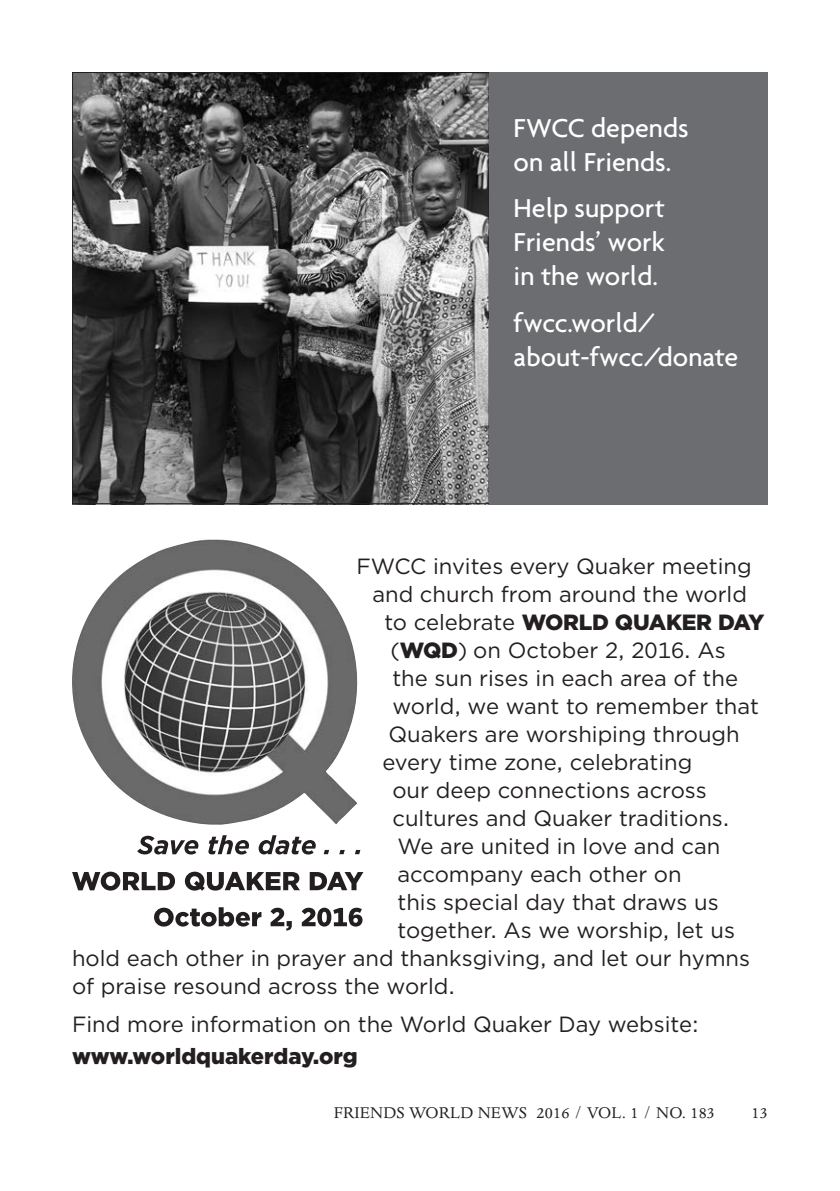
<style>
.page{position:relative;width:840px;height:1191px;background:#fff}
.page>*{position:absolute;margin:0;border:0;box-sizing:border-box;transform-origin:0 0}
.t1{font:500 28px/34px "Agenda";color:#fff}
.t2{font:22px "Gotham";color:#231f20}
.t3{font:900 22px "Gotham";letter-spacing:-.01em;color:#231f20}
.t4{font:18px "Dante MT Std";letter-spacing:.01em;color:#231f20}
.s1{font-weight:400}
.s2{font-weight:900}
</style>
<div class="page">
<img style="left:72px;top:539px;width:286px;height:286px">
<svg style="left:154px;top:907px;width:208px;height:23px"></svg>
<svg style="left:72px;top:871px;width:291px;height:19px"></svg>
<svg style="left:137px;top:835px;width:223px;height:19px"></svg>
<img style="left:74px;top:74px;width:413px;height:428px">
<div style="left:489px;top:72px;width:278px;height:432px;background:#6c6d70"></div>
<p class="t1" style="left:513px;top:111px;width:176px">FWCC depends on all Friends.</p>
<p class="t1" style="left:513px;top:191px;width:153px;text-align:justify">Help support Friends’ work in the world.</p>
<p class="t1" style="left:513px;top:305px;width:226px">fwcc.world/ about-fwcc/donate</p>
<p class="t2" style="left:356px;top:552px;width:396px">FWCC invites every Quaker meeting</p>
<p class="t2" style="left:372px;top:580px;width:376px">and church from around the world</p>
<p class="t3" style="left:384px;top:607px;width:381px"><span class="s1">to celebrate</span> WORLD QUAKER DAY</p>
<p class="t2" style="left:390px;top:636px;width:337px">(<span class="s2">WQD</span>) on October 2, 2016. As</p>
<p class="t2" style="left:392px;top:664px;width:347px">the sun rises in each area of the</p>
<p class="t2" style="left:392px;top:692px;width:368px">world, we want to remember that</p>
<p class="t2" style="left:388px;top:720px;width:352px">Quakers are worshiping through</p>
<p class="t2" style="left:382px;top:748px;width:311px">every time zone, celebrating</p>
<p class="t2" style="left:392px;top:776px;width:315px">our deep connections across</p>
<p class="t2" style="left:392px;top:804px;width:338px">cultures and Quaker traditions.</p>
<p class="t2" style="left:397px;top:832px;width:324px">We are united in love and can</p>
<p class="t2" style="left:397px;top:860px;width:285px">accompany each other on</p>
<p class="t2" style="left:397px;top:888px;width:322px">this special day that draws us</p>
<p class="t2" style="left:397px;top:916px;width:339px">together. As we worship, let us</p>
<p class="t2" style="left:72px;top:944px;width:679px">hold each other in prayer and thanksgiving, and let our hymns</p>
<p class="t2" style="left:72px;top:972px;width:384px">of praise resound across the world.</p>
<p class="t2" style="left:72px;top:1010px;width:628px">Find more information on the World Quaker Day website:</p>
<p class="t3" style="left:72px;top:1041px;width:287px">www.worldquakerday.org</p>
<p class="t4" style="left:333px;top:1102px;width:382px">FRIENDS WORLD NEWS 2016 / VOL. 1 / NO. 183</p>
<p class="t4" style="left:751px;top:1102px;width:18px">13</p>
</div>
